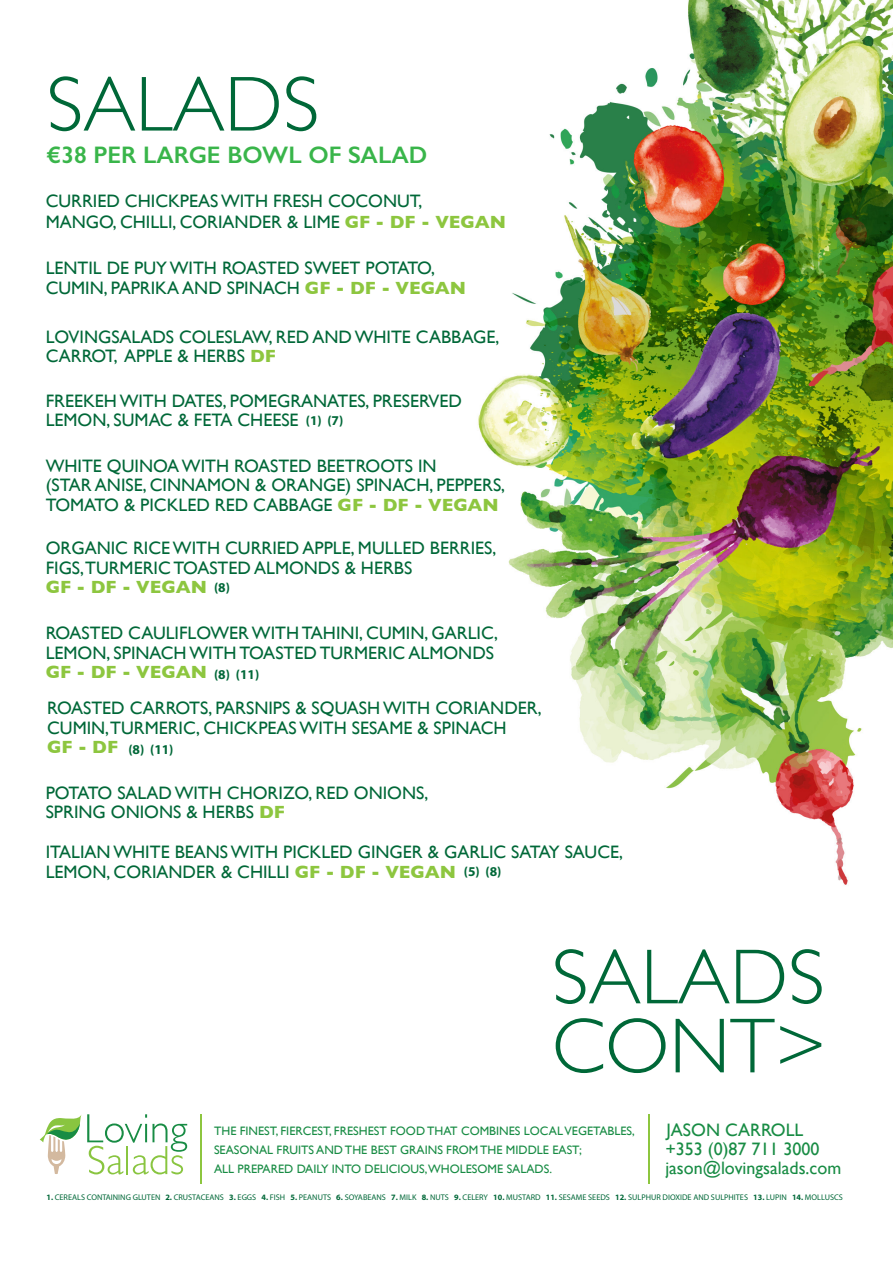
<style>
.page{position:relative;width:893px;height:1263px;background:#fff}
.page>*{position:absolute;margin:0;border:0;box-sizing:border-box;transform-origin:0 0}
.t1{font:300 78.45px/69px "Gill Sans";color:#006838}
.t2{font:600 24px "Gill Sans";color:#39b54a}
.t3{font:18px/19.5px "Gill Sans";color:#006838}
.t4{font:18px/38.5px "Gill Sans";color:#188c44}
.t5{font:700 18px "Gill Sans";color:#8dc63f}
.t6{font:700 13.5px "Myriad Pro";color:#006838}
.t7{font:12.15px/18.9px "Gill Sans";color:#188c44}
.t8{font:8.25px "Myriad Pro";color:#006838}
.s1{font-weight:700;color:#8dc63f}
.s2{font-weight:700}
</style>
<div class="page">
<img style="left:39px;top:0;width:854px;height:1184px">
<svg style="left:40px;top:1114px;width:41px;height:60px"></svg>
<svg style="left:87px;top:1114px;width:100px;height:60px"></svg>
<hr style="left:648px;top:1114px;width:2px;height:70px;background:#8dc63f">
<hr style="left:201px;top:1114px;width:1px;height:70px;background:#8dc63f">
<h1 class="t1" style="left:47px;top:67px;width:275px">SALADS</h1>
<h2 class="t2" style="left:47px;top:140px;width:382px">€38 PER LARGE BOWL OF SALAD</h2>
<p class="t3" style="left:46px;top:190px;width:462px;line-height:21px">CURRIED CHICKPEAS WITH FRESH COCONUT,<br>MANGO, CHILLI, CORIANDER &amp; LIME <span class="s1">GF - DF - VEGAN</span></p>
<p class="t3" style="left:46px;top:258px;width:422px">LENTIL DE PUY WITH ROASTED SWEET POTATO,<br>CUMIN, PAPRIKA AND SPINACH <span class="s1">GF - DF - VEGAN</span></p>
<p class="t3" style="left:46px;top:327px;width:455px">LOVINGSALADS COLESLAW, RED AND WHITE CABBAGE,<br>CARROT, APPLE &amp; HERBS <span class="s1">DF</span></p>
<p class="t3" style="left:46px;top:391px;width:418px">FREEKEH WITH DATES, POMEGRANATES, PRESERVED<br>LEMON, SUMAC &amp; FETA CHEESE</p>
<p class="t3" style="left:46px;top:455px;width:461px">WHITE QUINOA WITH ROASTED BEETROOTS IN<br>(STAR ANISE, CINNAMON &amp; ORANGE) SPINACH, PEPPERS,<br>TOMATO &amp; PICKLED RED CABBAGE <span class="s1">GF - DF - VEGAN</span></p>
<p class="t3" style="left:46px;top:538px;width:452px">ORGANIC RICE WITH CURRIED APPLE, MULLED BERRIES,<br>FIGS,TURMERIC TOASTED ALMONDS &amp; HERBS</p>
<p class="t5" style="left:46px;top:577px;width:163px">GF - DF - VEGAN</p>
<p class="t3" style="left:46px;top:623px;width:454px">ROASTED CAULIFLOWER WITH TAHINI, CUMIN, GARLIC,<br>LEMON, SPINACH WITH TOASTED TURMERIC ALMONDS</p>
<p class="t5" style="left:46px;top:661px;width:163px">GF - DF - VEGAN</p>
<p class="t3" style="left:47px;top:698px;width:496px">ROASTED CARROTS, PARSNIPS &amp; SQUASH WITH CORIANDER,<br>CUMIN,TURMERIC, CHICKPEAS WITH SESAME &amp; SPINACH</p>
<p class="t5" style="left:47px;top:736px;width:73px">GF - DF</p>
<p class="t3" style="left:46px;top:782px;width:384px">POTATO SALAD WITH CHORIZO, RED ONIONS,<br>SPRING ONIONS &amp; HERBS <span class="s1">DF</span></p>
<p class="t3" style="left:46px;top:842px;width:579px">ITALIAN WHITE BEANS WITH PICKLED GINGER &amp; GARLIC SATAY SAUCE,<br>LEMON, CORIANDER &amp; CHILLI <span class="s1">GF - DF - VEGAN</span></p>
<p class="t6" style="left:306px;top:412px;width:39px">(1) (7)</p>
<p class="t6" style="left:214px;top:579px;width:17px">(8)</p>
<p class="t6" style="left:214px;top:665px;width:47px">(8) (11)</p>
<p class="t6" style="left:128px;top:740px;width:47px">(8) (11)</p>
<p class="t6" style="left:464px;top:863px;width:39px">(5) (8)</p>
<h1 class="t1" style="left:552px;top:939px;width:276px">SALADS<br>CONT&gt;</h1>
<p class="t4" style="left:665px;top:1110px;width:177px">JASON CARROLL jason@lovingsalads.com</p>
<p class="t7" style="left:214px;top:1121px;width:422px">THE FINEST, FIERCEST, FRESHEST FOOD THAT COMBINES LOCAL VEGETABLES,<br>SEASONAL FRUITS AND THE BEST GRAINS FROM THE MIDDLE EAST;<br>ALL PREPARED DAILY INTO DELICIOUS,WHOLESOME SALADS.</p>
<p class="t4" style="left:665px;top:1130px;width:156px">+353 (0)87 711 3000</p>
<p class="t8" style="left:46px;top:1192px;width:798px"><span class="s2">1.</span> CEREALS CONTAINING GLUTEN <span class="s2">2.</span> CRUSTACEANS <span class="s2">3.</span> EGGS <span class="s2">4.</span> FISH <span class="s2">5.</span> PEANUTS <span class="s2">6.</span> SOYABEANS <span class="s2">7.</span> MILK <span class="s2">8.</span> NUTS <span class="s2">9.</span> CELERY <span class="s2">10.</span> MUSTARD <span class="s2">11.</span> SESAME SEEDS <span class="s2">12.</span> SULPHUR DIOXIDE AND SULPHITES <span class="s2">13.</span> LUPIN <span class="s2">14.</span> MOLLUSCS</p>
</div>
